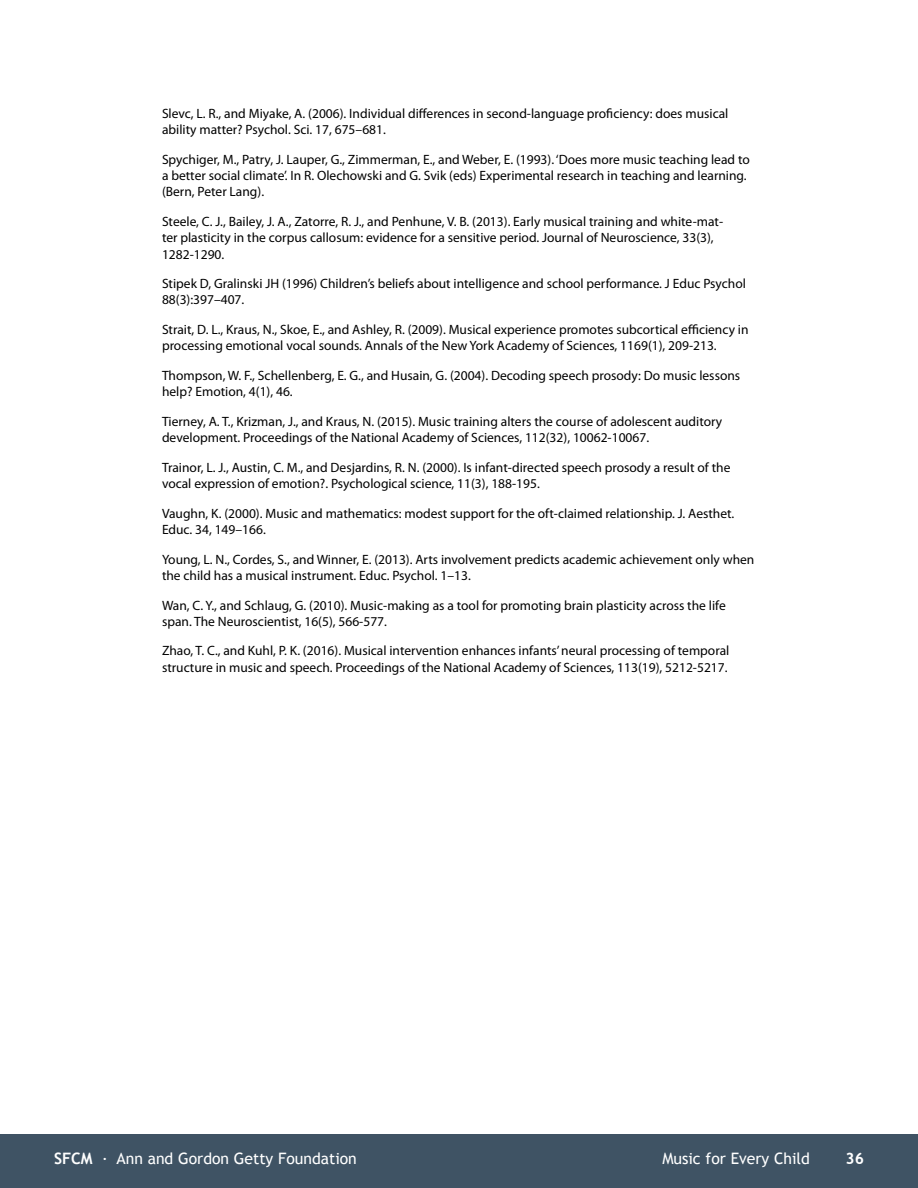
<style>
.page{position:relative;width:918px;height:1188px;background:#fff}
.page>*{position:absolute;margin:0;border:0;box-sizing:border-box;transform-origin:0 0}
.t1{font:15.75px "Trebuchet MS";color:#fff}
.t2{font:700 15.75px "Trebuchet MS";color:#fff}
.end_and_foot{font:13.5px/16.2px "Myriad Pro";color:#000}
.s1{font-weight:700}
</style>
<div class="page">
<div style="left:0;top:1134px;width:918px;height:54px;background:#3f5364"></div>
<p class="end_and_foot" style="left:162px;top:105px;width:568px">Slevc, L. R., and Miyake, A. (2006). Individual differences in second-language proficiency: does musical ability matter? Psychol. Sci. 17, 675–681.</p>
<p class="end_and_foot" style="left:162px;top:151px;width:589px">Spychiger, M., Patry, J. Lauper, G., Zimmerman, E., and Weber, E. (1993). ‘Does more music teaching lead to a better social climate’. In R. Olechowski and G. Svik (eds) Experimental research in teaching and learning. (Bern, Peter Lang).</p>
<p class="end_and_foot" style="left:162px;top:213px;width:563px">Steele, C. J., Bailey, J. A., Zatorre, R. J., and Penhune, V. B. (2013). Early musical training and white-mat&shy;ter plasticity in the corpus callosum: evidence for a sensitive period. Journal of Neuroscience, 33(3),<br>1282-1290.</p>
<p class="end_and_foot" style="left:162px;top:275px;width:585px">Stipek D, Gralinski JH (1996) Children’s beliefs about intelligence and school performance. J Educ Psychol<br>88(3):397–407.</p>
<p class="end_and_foot" style="left:162px;top:321px;width:588px">Strait, D. L., Kraus, N., Skoe, E., and Ashley, R. (2009). Musical experience promotes subcortical efficiency in processing emotional vocal sounds. Annals of the New York Academy of Sciences, 1169(1), 209-213.</p>
<p class="end_and_foot" style="left:162px;top:367px;width:580px">Thompson, W. F., Schellenberg, E. G., and Husain, G. (2004). Decoding speech prosody: Do music lessons help? Emotion, 4(1), 46.</p>
<p class="end_and_foot" style="left:162px;top:413px;width:562px">Tierney, A. T., Krizman, J., and Kraus, N. (2015). Music training alters the course of adolescent auditory development. Proceedings of the National Academy of Sciences, 112(32), 10062-10067.</p>
<p class="end_and_foot" style="left:162px;top:459px;width:570px">Trainor, L. J., Austin, C. M., and Desjardins, R. N. (2000). Is infant-directed speech prosody a result of the vocal expression of emotion?. Psychological science, 11(3), 188-195.</p>
<p class="end_and_foot" style="left:162px;top:505px;width:574px">Vaughn, K. (2000). Music and mathematics: modest support for the oft-claimed relationship. J. Aesthet.<br>Educ. 34, 149–166.</p>
<p class="end_and_foot" style="left:162px;top:551px;width:594px">Young, L. N., Cordes, S., and Winner, E. (2013). Arts involvement predicts academic achievement only when the child has a musical instrument. Educ. Psychol. 1–13.</p>
<p class="end_and_foot" style="left:162px;top:597px;width:565px">Wan, C. Y., and Schlaug, G. (2010). Music-making as a tool for promoting brain plasticity across the life span. The Neuroscientist, 16(5), 566-577.</p>
<p class="end_and_foot" style="left:162px;top:643px;width:569px">Zhao, T. C., and Kuhl, P. K. (2016). Musical intervention enhances infants’ neural processing of temporal structure in music and speech. Proceedings of the National Academy of Sciences, 113(19), 5212-5217.</p>
<p class="t1" style="left:54px;top:1149px;width:304px"><span class="s1">SFCM</span> · Ann and Gordon Getty Foundation</p>
<p class="t1" style="left:662px;top:1149px;width:149px">Music for Every Child</p>
<p class="t2" style="left:846px;top:1148px;width:20px">36</p>
</div>
